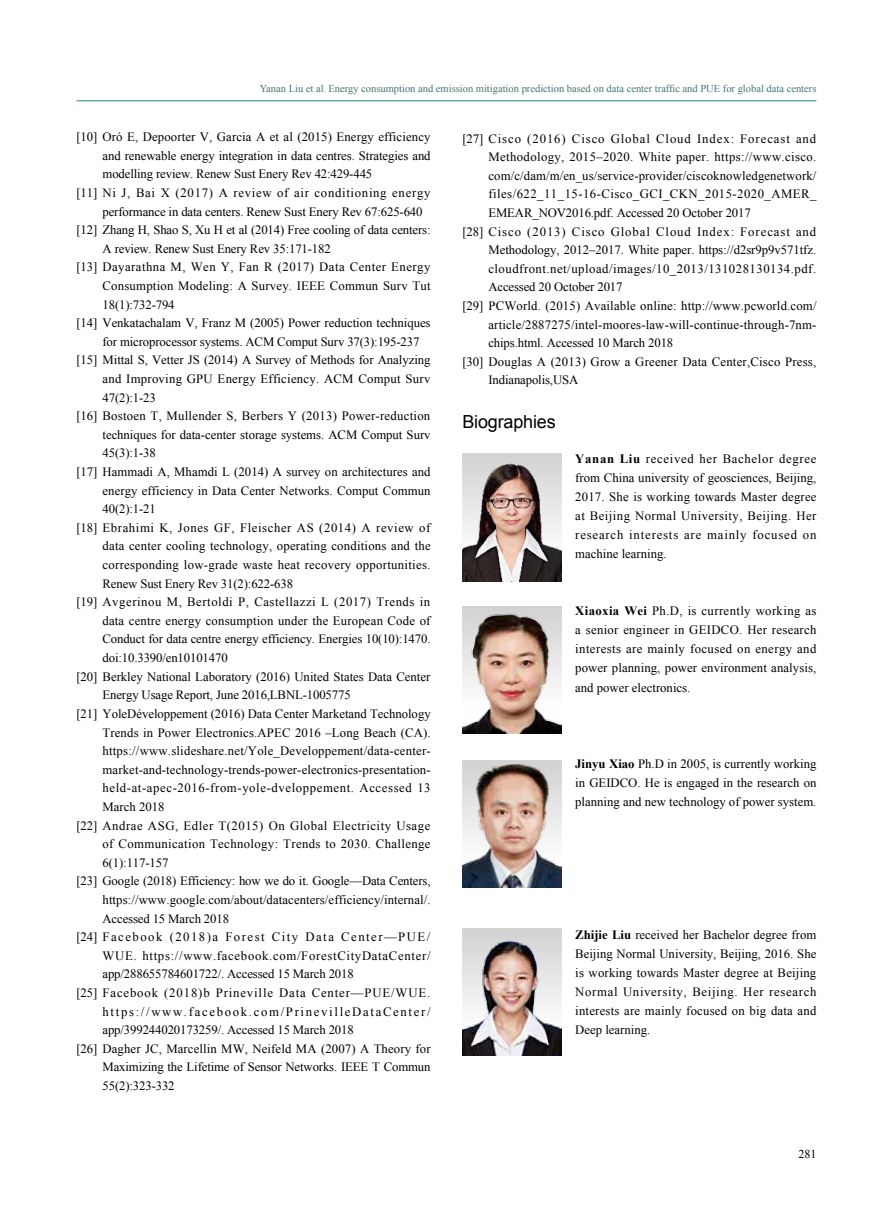
<style>
.page{position:relative;width:893px;height:1212px;background:#fff}
.page>*{position:absolute;margin:0;border:0;box-sizing:border-box;transform-origin:0 0}
.t1{font:18px "Arial";letter-spacing:-.01em;color:#000}
.t2{font:12.75px/19px "Times New Roman";letter-spacing:.01em;color:#000;text-align:justify}
.t3{font:12.75px "Times New Roman";letter-spacing:-.01em;color:#000}
.t4{font:12.75px "Times New Roman";letter-spacing:.045em;color:#000}
.t5{font:12.75px "Times New Roman";letter-spacing:.07em;color:#000}
.t6{font:12.75px "Times New Roman";letter-spacing:.04em;color:#000}
.t7{font:12.75px "Times New Roman";letter-spacing:.03em;color:#000}
.t8{font:12.75px "Times New Roman";letter-spacing:.055em;color:#000}
.t9{font:12.75px "Times New Roman";letter-spacing:.035em;color:#000}
.t10{font:12.75px "Times New Roman";letter-spacing:.13em;color:#000}
.t11{font:12.75px "Times New Roman";letter-spacing:.115em;color:#000}
.t12{font:12px "Times New Roman";color:#000}
.t13{font:10.5px "Times New Roman";color:#387a73}
.s1{font-weight:700}
</style>
<div class="page">
<hr style="left:77px;top:100px;width:739px;height:1px;background:#387a73">
<img style="left:462px;top:453px;width:100px;height:128px">
<img style="left:462px;top:608px;width:100px;height:126px">
<img style="left:462px;top:762px;width:100px;height:126px">
<img style="left:462px;top:928px;width:100px;height:127px">
<p class="t13" style="left:260px;top:82px;width:558px">Yanan Liu et al. Energy consumption and emission mitigation prediction based on data center traffic and PUE for global data centers</p>
<p class="t2" style="left:77px;top:127px;width:355px">[10] Oró E, Depoorter V, Garcia A et al (2015) Energy efficiency</p>
<p class="t2" style="left:103px;top:146px;width:330px">and renewable energy integration in data centres. Strategies and</p>
<p class="t3" style="left:103px;top:165px;width:271px">modelling review. Renew Sust Enery Rev 42:429-445</p>
<p class="t8" style="left:77px;top:184px;width:355px">[11] Ni J, Bai X (2017) A review of air conditioning energy</p>
<p class="t3" style="left:103px;top:203px;width:322px">performance in data centers. Renew Sust Enery Rev 67:625-640</p>
<p class="t3" style="left:77px;top:221px;width:356px">[12] Zhang H, Shao S, Xu H et al (2014) Free cooling of data centers:</p>
<p class="t3" style="left:103px;top:240px;width:230px">A review. Renew Sust Enery Rev 35:171-182</p>
<p class="t9" style="left:77px;top:259px;width:355px">[13] Dayarathna M, Wen Y, Fan R (2017) Data Center Energy</p>
<p class="t2" style="left:103px;top:276px;width:329px">Consumption Modeling: A Survey. IEEE Commun Surv Tut</p>
<p class="t2" style="left:103px;top:295px;width:74px">18(1):732-794</p>
<p class="t2" style="left:77px;top:313px;width:356px">[14] Venkatachalam V, Franz M (2005) Power reduction techniques</p>
<p class="t3" style="left:103px;top:333px;width:318px">for microprocessor systems. ACM Comput Surv 37(3):195-237</p>
<p class="t2" style="left:77px;top:350px;width:355px">[15] Mittal S, Vetter JS (2014) A Survey of Methods for Analyzing</p>
<p class="t2" style="left:103px;top:369px;width:329px">and Improving GPU Energy Efficiency. ACM Comput Surv</p>
<p class="t2" style="left:103px;top:388px;width:55px">47(2):1-23</p>
<p class="t2" style="left:77px;top:406px;width:355px">[16] Bostoen T, Mullender S, Berbers Y (2013) Power-reduction</p>
<p class="t2" style="left:103px;top:425px;width:330px">techniques for data-center storage systems. ACM Comput Surv</p>
<p class="t2" style="left:103px;top:443px;width:55px">45(3):1-38</p>
<p class="t2" style="left:77px;top:462px;width:356px">[17] Hammadi A, Mhamdi L (2014) A survey on architectures and</p>
<p class="t2" style="left:103px;top:481px;width:330px">energy efficiency in Data Center Networks. Comput Commun</p>
<p class="t2" style="left:103px;top:499px;width:55px">40(2):1-21</p>
<p class="t4" style="left:77px;top:519px;width:355px">[18] Ebrahimi K, Jones GF, Fleischer AS (2014) A review of</p>
<p class="t2" style="left:103px;top:536px;width:330px">data center cooling technology, operating conditions and the</p>
<p class="t2" style="left:103px;top:555px;width:329px">corresponding low-grade waste heat recovery opportunities.</p>
<p class="t3" style="left:103px;top:575px;width:192px">Renew Sust Enery Rev 31(2):622-638</p>
<p class="t4" style="left:77px;top:593px;width:355px">[19] Avgerinou M, Bertoldi P, Castellazzi L (2017) Trends in</p>
<p class="t2" style="left:103px;top:611px;width:329px">data centre energy consumption under the European Code of</p>
<p class="t3" style="left:103px;top:631px;width:330px">Conduct for data centre energy efficiency. Energies 10(10):1470.</p>
<p class="t3" style="left:103px;top:649px;width:127px">doi:10.3390/en10101470</p>
<p class="t2" style="left:77px;top:667px;width:355px">[20] Berkley National Laboratory (2016) United States Data Center</p>
<p class="t3" style="left:103px;top:686px;width:250px">Energy Usage Report, June 2016,LBNL-1005775</p>
<p class="t2" style="left:77px;top:704px;width:356px">[21] YoleDéveloppement (2016) Data Center Marketand Technology</p>
<p class="t2" style="left:103px;top:722px;width:330px">Trends in Power Electronics.APEC 2016 –Long Beach (CA).</p>
<p class="t2" style="left:103px;top:741px;width:330px">https://www.slideshare.net/Yole_Developpement/data-center-</p>
<p class="t2" style="left:103px;top:760px;width:330px">market-and-technology-trends-power-electronics-presentation-</p>
<p class="t4" style="left:103px;top:779px;width:330px">held-at-apec-2016-from-yole-dveloppement. Accessed 13</p>
<p class="t2" style="left:103px;top:797px;width:63px">March 2018</p>
<p class="t6" style="left:77px;top:817px;width:355px">[22] Andrae ASG, Edler T(2015) On Global Electricity Usage</p>
<p class="t7" style="left:103px;top:835px;width:330px">of Communication Technology: Trends to 2030. Challenge</p>
<p class="t2" style="left:103px;top:853px;width:67px">6(1):117-157</p>
<p class="t3" style="left:77px;top:872px;width:356px">[23] Google (2018) Efficiency: how we do it. Google—Data Centers,</p>
<p class="t2" style="left:103px;top:890px;width:330px">https://www.google.com/about/datacenters/efficiency/internal/.</p>
<p class="t3" style="left:103px;top:910px;width:128px">Accessed 15 March 2018</p>
<p class="t11" style="left:77px;top:928px;width:355px">[24] Facebook (2018)a Forest City Data Center—PUE/</p>
<p class="t8" style="left:103px;top:947px;width:329px">WUE. https://www.facebook.com/ForestCityDataCenter/</p>
<p class="t3" style="left:103px;top:965px;width:253px">app/288655784601722/. Accessed 15 March 2018</p>
<p class="t5" style="left:77px;top:984px;width:355px">[25] Facebook (2018)b Prineville Data Center—PUE/WUE.</p>
<p class="t10" style="left:103px;top:1003px;width:330px">https://www.facebook.com/PrinevilleDataCenter/</p>
<p class="t3" style="left:103px;top:1021px;width:253px">app/399244020173259/. Accessed 15 March 2018</p>
<p class="t2" style="left:77px;top:1039px;width:356px">[26] Dagher JC, Marcellin MW, Neifeld MA (2007) A Theory for</p>
<p class="t3" style="left:103px;top:1058px;width:329px">Maximizing the Lifetime of Sensor Networks. IEEE T Commun</p>
<p class="t2" style="left:103px;top:1076px;width:74px">55(2):323-332</p>
<p class="t5" style="left:462px;top:130px;width:355px">[27] Cisco (2016) Cisco Global Cloud Index: Forecast and</p>
<p class="t7" style="left:488px;top:148px;width:330px">Methodology, 2015–2020. White paper. https://www.cisco.</p>
<p class="t2" style="left:488px;top:166px;width:329px">com/c/dam/m/en_us/service-provider/ciscoknowledgenetwork/</p>
<p class="t9" style="left:488px;top:185px;width:330px">files/622_11_15-16-Cisco_GCI_CKN_2015-2020_AMER_</p>
<p class="t3" style="left:488px;top:204px;width:264px">EMEAR_NOV2016.pdf. Accessed 20 October 2017</p>
<p class="t5" style="left:462px;top:223px;width:355px">[28] Cisco (2013) Cisco Global Cloud Index: Forecast and</p>
<p class="t2" style="left:488px;top:240px;width:329px">Methodology, 2012–2017. White paper. https://d2sr9p9v571tfz.</p>
<p class="t6" style="left:488px;top:260px;width:329px">cloudfront.net/upload/images/10_2013/131028130134.pdf.</p>
<p class="t3" style="left:488px;top:278px;width:136px">Accessed 20 October 2017</p>
<p class="t2" style="left:462px;top:296px;width:356px">[29] PCWorld. (2015) Available online: http://www.pcworld.com/</p>
<p class="t2" style="left:488px;top:315px;width:330px">article/2887275/intel-moores-law-will-continue-through-7nm-</p>
<p class="t3" style="left:488px;top:334px;width:186px">chips.html. Accessed 10 March 2018</p>
<p class="t2" style="left:462px;top:352px;width:355px">[30] Douglas A (2013) Grow a Greener Data Center,Cisco Press,</p>
<p class="t3" style="left:488px;top:372px;width:91px">Indianapolis,USA</p>
<h1 class="t1" style="left:462px;top:410px;width:95px">Biographies</h1>
<p class="t2" style="left:575px;top:449px;width:243px"><span class="s1">Yanan Liu</span> received her Bachelor degree from China university of geosciences, Beijing, 2017. She is working towards Master degree at Beijing Normal University, Beijing. Her research interests are mainly focused on machine learning.</p>
<p class="t2" style="left:575px;top:601px;width:243px"><span class="s1">Xiaoxia Wei</span> Ph.D, is currently working as a senior engineer in GEIDCO. Her research interests are mainly focused on energy and power planning, power environment analysis, and power electronics.</p>
<p class="t2" style="left:575px;top:754px;width:243px"><span class="s1">Jinyu Xiao</span> Ph.D in 2005, is currently working in GEIDCO. He is engaged in the research on planning and new technology of power system.</p>
<p class="t2" style="left:575px;top:925px;width:243px"><span class="s1">Zhijie Liu</span> received her Bachelor degree from Beijing Normal University, Beijing, 2016. She is working towards Master degree at Beijing Normal University, Beijing. Her research interests are mainly focused on big data and Deep learning.</p>
<p class="t12" style="left:798px;top:1146px;width:19px">281</p>
</div>
